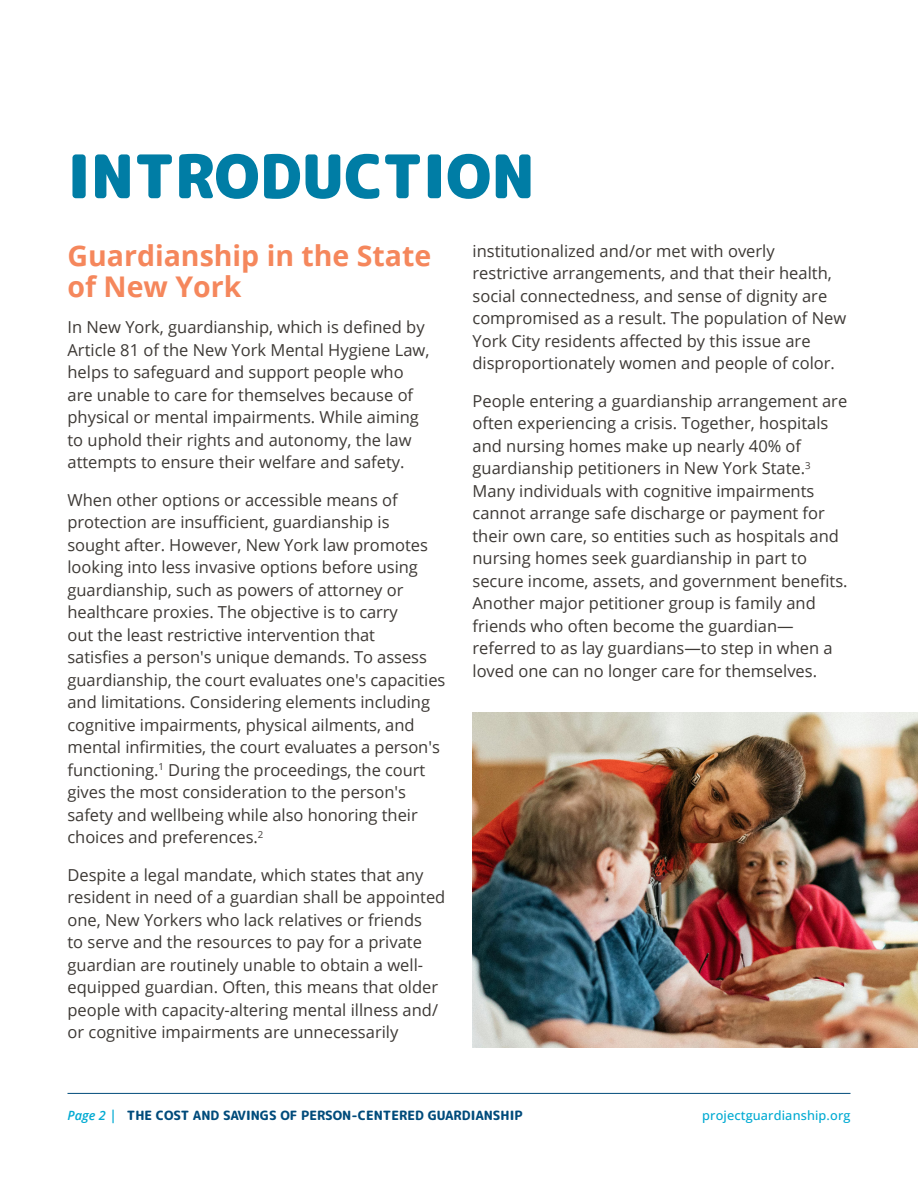
<style>
.page{position:relative;width:918px;height:1188px;background:#fff}
.page>*{position:absolute;margin:0;border:0;box-sizing:border-box;transform-origin:0 0}
._0_HEADER{font:900 60px "Rounded Mplus 1 c";color:#007da5}
._3_Header_i{font:700 28.5px/31.5px "Open Sans";color:#f5875c}
.BODY{font:16.5px/22.5px "Open Sans";color:#3d3935}
.t1{font:800 12.75px "Rounded Mplus 1 c";color:#004b7b}
.t2{font:500 12.75px "Open Sans";letter-spacing:.01em;color:#00aad2}
.s1{font-family:"Open Sans";font-weight:600;font-style:italic;color:#00aad2}
.s2{font-family:"Open Sans";font-weight:600;font-size:13.5px;color:#00aad2}
</style>
<div class="page">
<hr style="left:68px;top:1093px;width:782px;height:1px;background:#004b7b">
<img style="left:472px;top:713px;width:446px;height:335px">
<p class="_0_HEADER" style="left:68px;top:134px;width:469px">INTRODUCTION</p>
<p class="_3_Header_i" style="left:68px;top:239px;width:365px">Guardianship in the State of New York</p>
<p class="BODY" style="left:68px;top:316px;width:363px">In New York, guardianship, which is defined by Article 81 of the New York Mental Hygiene Law, helps to safeguard and support people who are unable to care for themselves because of physical or mental impairments. While aiming to uphold their rights and autonomy, the law attempts to ensure their welfare and safety.</p>
<p class="BODY" style="left:68px;top:488px;width:380px">When other options or accessible means of protection are insufficient, guardianship is sought after. However, New York law promotes looking into less invasive options before using guardianship, such as powers of attorney or healthcare proxies. The objective is to carry<br>out the least restrictive intervention that<br>satisfies a person's unique demands. To assess guardianship, the court evaluates one's capacities and limitations. Considering elements including cognitive impairments, physical ailments, and mental infirmities, the court evaluates a person's functioning.<sup>1</sup> During the proceedings, the court gives the most consideration to the person's safety and wellbeing while also honoring their choices and preferences.<sup>2</sup></p>
<p class="BODY" style="left:68px;top:863px;width:379px">Despite a legal mandate, which states that any resident in need of a guardian shall be appointed one, New Yorkers who lack relatives or friends<br>to serve and the resources to pay for a private guardian are routinely unable to obtain a well&shy;equipped guardian. Often, this means that older people with capacity-altering mental illness and/ or cognitive impairments are unnecessarily</p>
<p class="BODY" style="left:472px;top:239px;width:375px">institutionalized and/or met with overly restrictive arrangements, and that their health, social connectedness, and sense of dignity are compromised as a result. The population of New York City residents affected by this issue are disproportionately women and people of color.</p>
<p class="BODY" style="left:472px;top:389px;width:377px">People entering a guardianship arrangement are often experiencing a crisis. Together, hospitals and nursing homes make up nearly 40% of guardianship petitioners in New York State.<sup>3<br></sup>Many individuals with cognitive impairments cannot arrange safe discharge or payment for their own care, so entities such as hospitals and nursing homes seek guardianship in part to secure income, assets, and government benefits.<br>Another major petitioner group is family and friends who often become the guardian— referred to as lay guardians—to step in when a loved one can no longer care for themselves.</p>
<p class="t1" style="left:68px;top:1107px;width:457px"><span class="s1">Page 2</span> <span class="s2">|</span> THE COST AND SAVINGS OF PERSON-CENTERED GUARDIANSHIP</p>
<p class="t2" style="left:702px;top:1106px;width:150px">projectguardianship.org</p>
</div>
